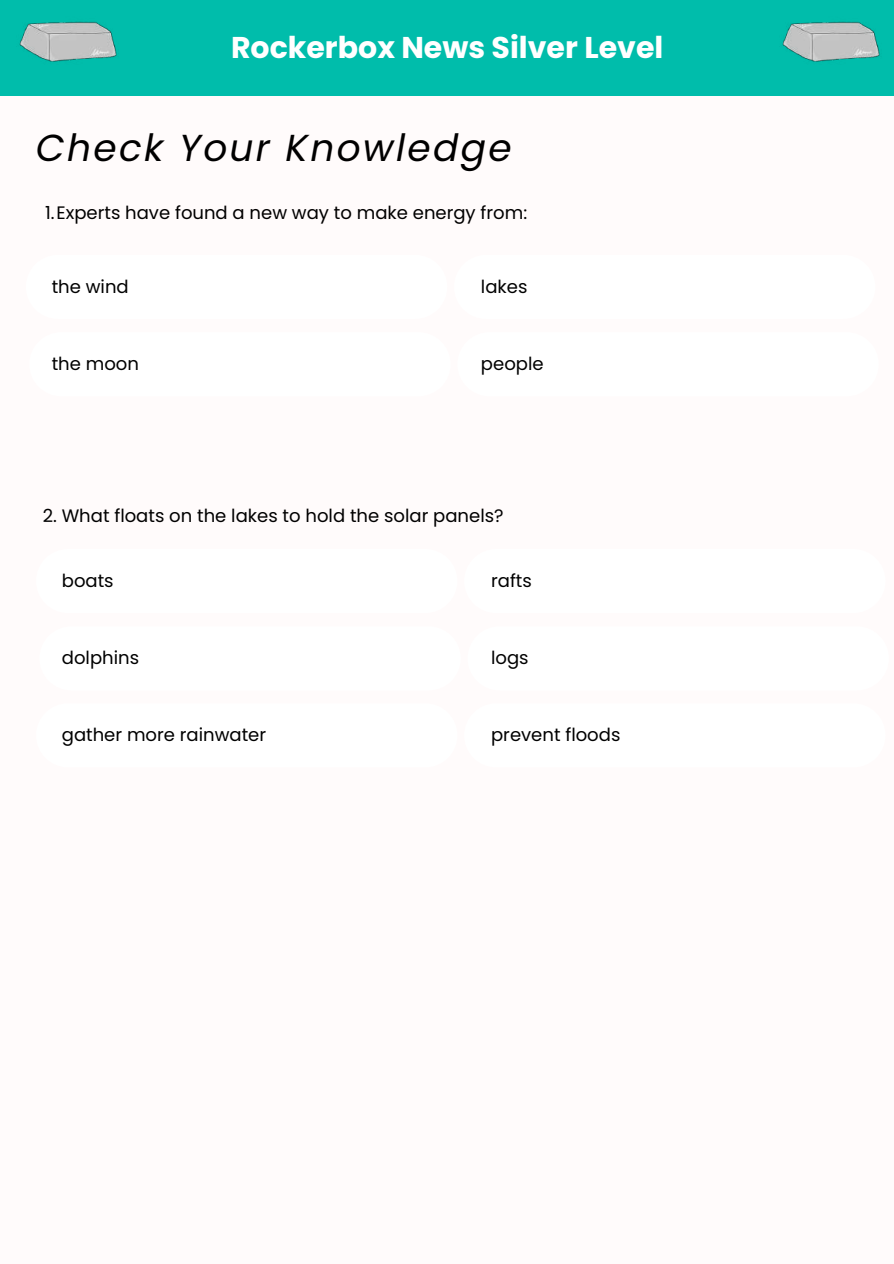
<style>
.page{position:relative;width:894px;height:1264px;background:#fff}
.page>*{position:absolute;margin:0;border:0;box-sizing:border-box;transform-origin:0 0}
.t1{font:italic 37.5px "Poppins";letter-spacing:.06em;color:#000}
.t2{font:700 30px "Poppins";color:#fff}
.t3{font:18px "Poppins";color:#000}
</style>
<div class="page">
<div style="left:0;top:0;width:893px;height:1263px;background:#fffbfb"></div>
<div style="left:0;top:0;width:893px;height:96px;background:#00bdab"></div>
<img style="left:19px;top:21px;width:98px;height:41px">
<img style="left:782px;top:21px;width:98px;height:41px">
<h2 class="t2" style="left:231px;top:27px;width:433px">Rockerbox News Silver Level</h2>
<h1 class="t1" style="left:36px;top:122px;width:477px">Check Your Knowledge</h1>
<p class="t3" style="left:45px;top:200px;width:483px">1.Experts have found a new way to make energy from:</p>
<p class="t3" style="left:52px;top:274px;width:78px">the wind</p>
<p class="t3" style="left:481px;top:274px;width:48px">lakes</p>
<p class="t3" style="left:52px;top:351px;width:89px">the moon</p>
<p class="t3" style="left:481px;top:351px;width:64px">people</p>
<p class="t3" style="left:43px;top:503px;width:462px">2. What floats on the lakes to hold the solar panels?</p>
<p class="t3" style="left:62px;top:568px;width:53px">boats</p>
<p class="t3" style="left:491px;top:568px;width:42px">rafts</p>
<p class="t3" style="left:62px;top:645px;width:79px">dolphins</p>
<p class="t3" style="left:491px;top:645px;width:39px">logs</p>
<p class="t3" style="left:62px;top:722px;width:206px">gather more rainwater</p>
<p class="t3" style="left:491px;top:722px;width:131px">prevent floods</p>
</div>
